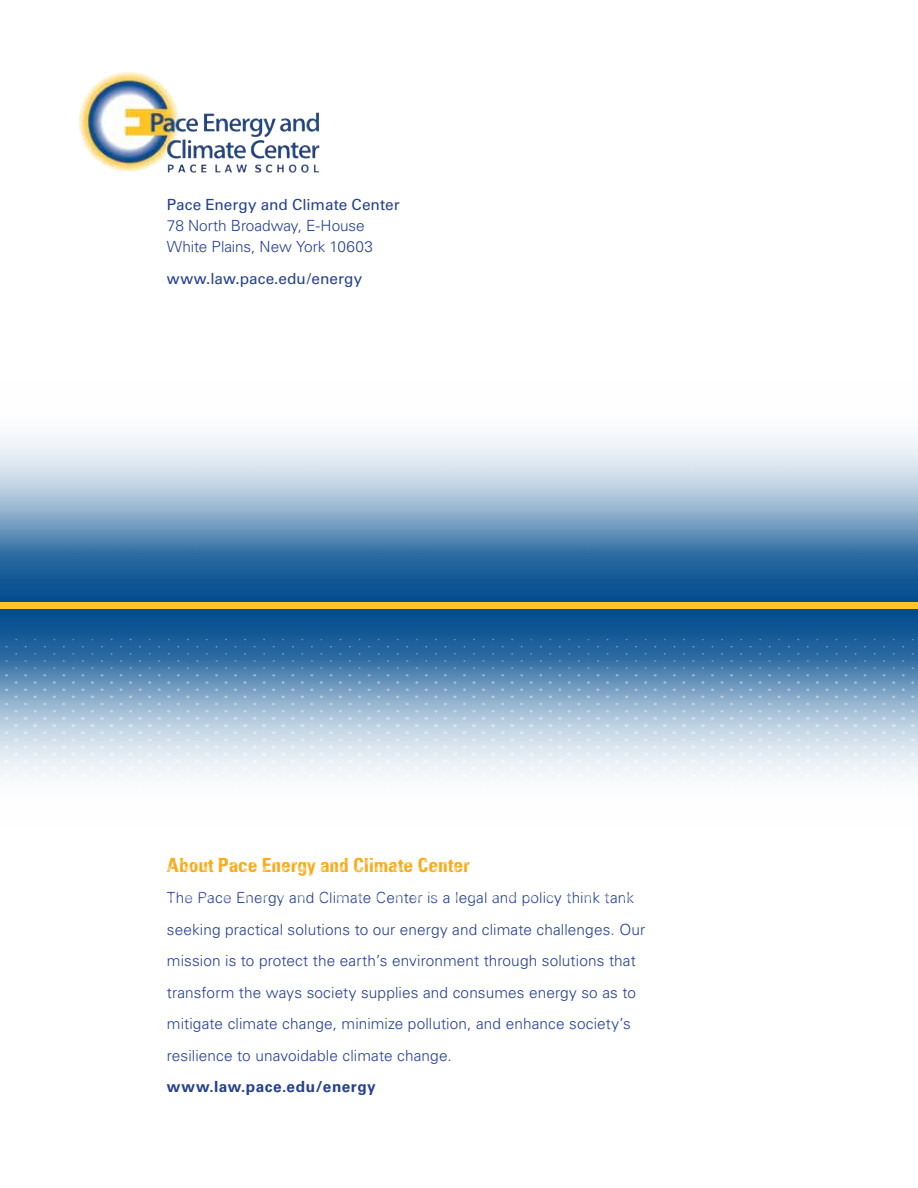
<style>
.page{position:relative;width:918px;height:1188px;background:#fff}
.page>*{position:absolute;margin:0;border:0;box-sizing:border-box;transform-origin:0 0}
.t1{font:700 condensed 19.5px "Univers";letter-spacing:-.005em;color:#f9ab1a}
.t2{font:300 15.3px/31.5px "Univers";letter-spacing:.005em;color:#25408f}
.t3{font:15.3px "Univers";color:#25408f}
.t4{font:700 15.3px "Univers";letter-spacing:.035em;color:#25408f}
</style>
<div class="page">
<img style="left:79px;top:72px;width:240px;height:100px">
<img style="left:0;top:437px;width:918px;height:165px">
<div style="left:0;top:609px;width:918px;height:8px;background:#034d8f"></div>
<img style="left:0;top:617px;width:918px;height:159px">
<div style="left:0;top:602px;width:918px;height:7px;background:#ffc425"></div>
<p class="t3" style="left:167px;top:196px;width:234px">Pace Energy and Climate Center</p>
<p class="t2" style="left:167px;top:215px;width:208px;line-height:21px">78 North Broadway, E-House<br>White Plains, New York 10603</p>
<p class="t3" style="left:167px;top:269px;width:197px">www.law.pace.edu/energy</p>
<p class="t1" style="left:167px;top:853px;width:304px">About Pace Energy and Climate Center</p>
<p class="t2" style="left:167px;top:882px;width:480px">The Pace Energy and Climate Center is a legal and policy think tank seeking practical solutions to our energy and climate challenges. Our mission is to protect the earth’s environment through solutions that transform the ways society supplies and consumes energy so as to mitigate climate change, minimize pollution, and enhance society’s resilience to unavoidable climate change.</p>
<p class="t4" style="left:167px;top:1078px;width:210px">www.law.pace.edu/energy</p>
</div>
